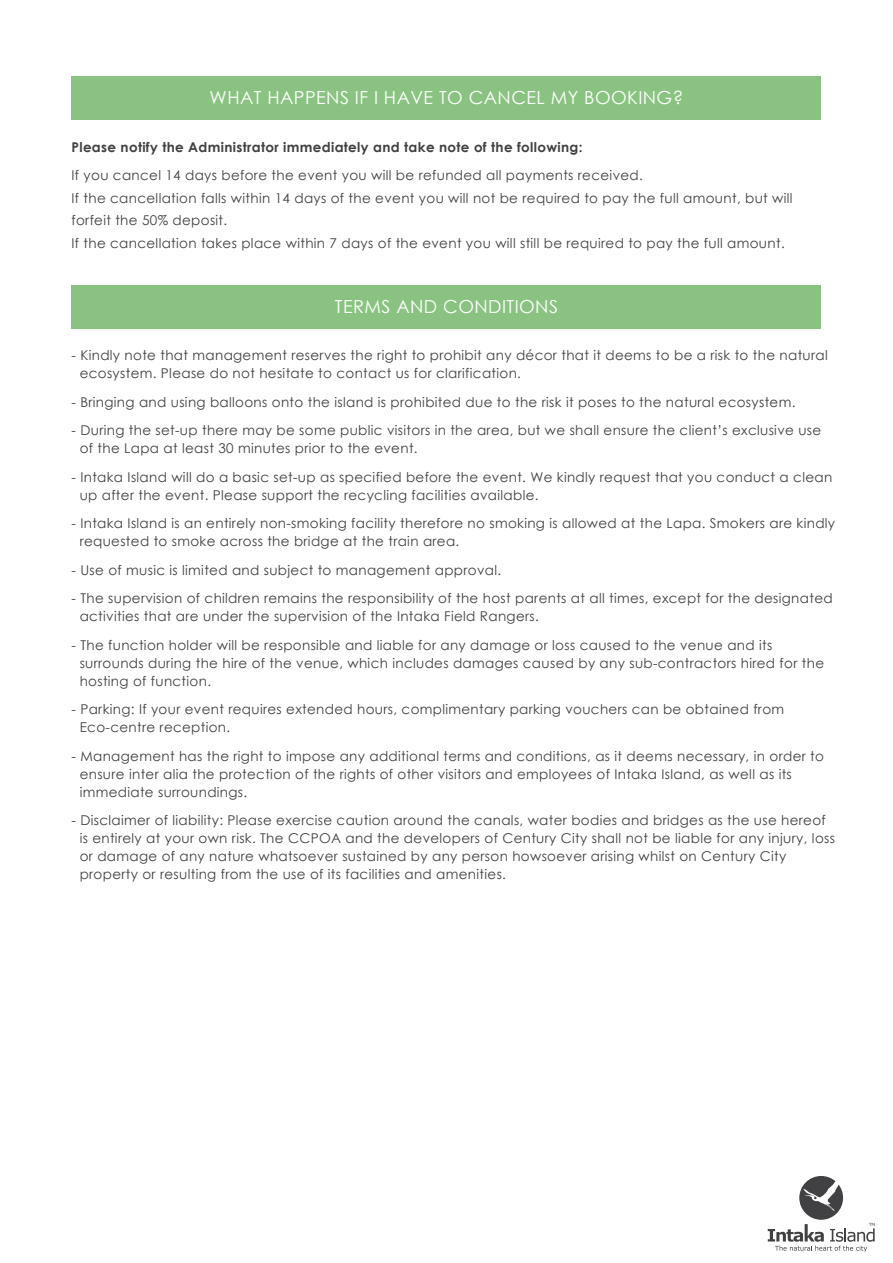
<style>
.page{position:relative;width:893px;height:1263px;background:#fff}
.page>*{position:absolute;margin:0;border:0;box-sizing:border-box;transform-origin:0 0}
.t1{font:18px "Century Gothic";letter-spacing:.025em;color:#fff}
.t2{font:13.5px/18px "Century Gothic";letter-spacing:.025em;color:#414042}
.t3{font:700 13.5px "Century Gothic";letter-spacing:.025em;color:#414042}
</style>
<div class="page">
<div style="left:72px;top:285px;width:749px;height:44px;background:#8ac381"></div>
<div style="left:72px;top:76px;width:749px;height:44px;background:#8ac381"></div>
<svg style="left:768px;top:1176px;width:107px;height:76px"></svg>
<h1 class="t1" style="left:210px;top:85px;width:475px">WHAT HAPPENS IF I HAVE TO CANCEL MY BOOKING?</h1>
<p class="t3" style="left:72px;top:137px;width:512px">Please notify the Administrator immediately and take note of the following:</p>
<p class="t2" style="left:72px;top:164px;width:722px;line-height:22.5px">If you cancel 14 days before the event you will be refunded all payments received.<br>If the cancellation falls within 14 days of the event you will not be required to pay the full amount, but will forfeit the 50% deposit.<br>If the cancellation takes place within 7 days of the event you will still be required to pay the full amount.</p>
<h1 class="t1" style="left:335px;top:293px;width:225px">TERMS AND CONDITIONS</h1>
<p class="t2" style="left:80px;top:346px;width:750px;text-indent:-8px">- Kindly note that management reserves the right to prohibit any décor that it deems to be a risk to the natural ecosystem. Please do not hesitate to contact us for clarification.</p>
<p class="t2" style="left:72px;top:393px;width:725px">- Bringing and using balloons onto the island is prohibited due to the risk it poses to the natural ecosystem.</p>
<p class="t2" style="left:80px;top:421px;width:743px;text-indent:-8px">- During the set-up there may be some public visitors in the area, but we shall ensure the client’s exclusive use of the Lapa at least 30 minutes prior to the event.</p>
<p class="t2" style="left:80px;top:468px;width:754px;text-indent:-8px">- Intaka Island will do a basic set-up as specified before the event. We kindly request that you conduct a clean up after the event. Please support the recycling facilities available.</p>
<p class="t2" style="left:80px;top:514px;width:757px;text-indent:-8px">- Intaka Island is an entirely non-smoking facility therefore no smoking is allowed at the Lapa. Smokers are kindly requested to smoke across the bridge at the train area.</p>
<p class="t2" style="left:72px;top:561px;width:431px">- Use of music is limited and subject to management approval.</p>
<p class="t2" style="left:80px;top:589px;width:754px;text-indent:-8px">- The supervision of children remains the responsibility of the host parents at all times, except for the designated activities that are under the supervision of the Intaka Field Rangers.</p>
<p class="t2" style="left:80px;top:636px;width:746px;text-indent:-8px">- The function holder will be responsible and liable for any damage or loss caused to the venue and its surrounds during the hire of the venue, which includes damages caused by any sub-contractors hired for the hosting of function.</p>
<p class="t2" style="left:80px;top:700px;width:706px;text-indent:-8px">- Parking: If your event requires extended hours, complimentary parking vouchers can be obtained from<br>Eco-centre reception.</p>
<p class="t2" style="left:80px;top:747px;width:746px;text-indent:-8px">- Management has the right to impose any additional terms and conditions, as it deems necessary, in order to ensure inter alia the protection of the rights of other visitors and employees of Intaka Island, as well as its immediate surroundings.</p>
<p class="t2" style="left:80px;top:811px;width:757px;text-indent:-8px">- Disclaimer of liability: Please exercise caution around the canals, water bodies and bridges as the use hereof is entirely at your own risk. The CCPOA and the developers of Century City shall not be liable for any injury, loss or damage of any nature whatsoever sustained by any person howsoever arising whilst on Century City property or resulting from the use of its facilities and amenities.</p>
</div>
